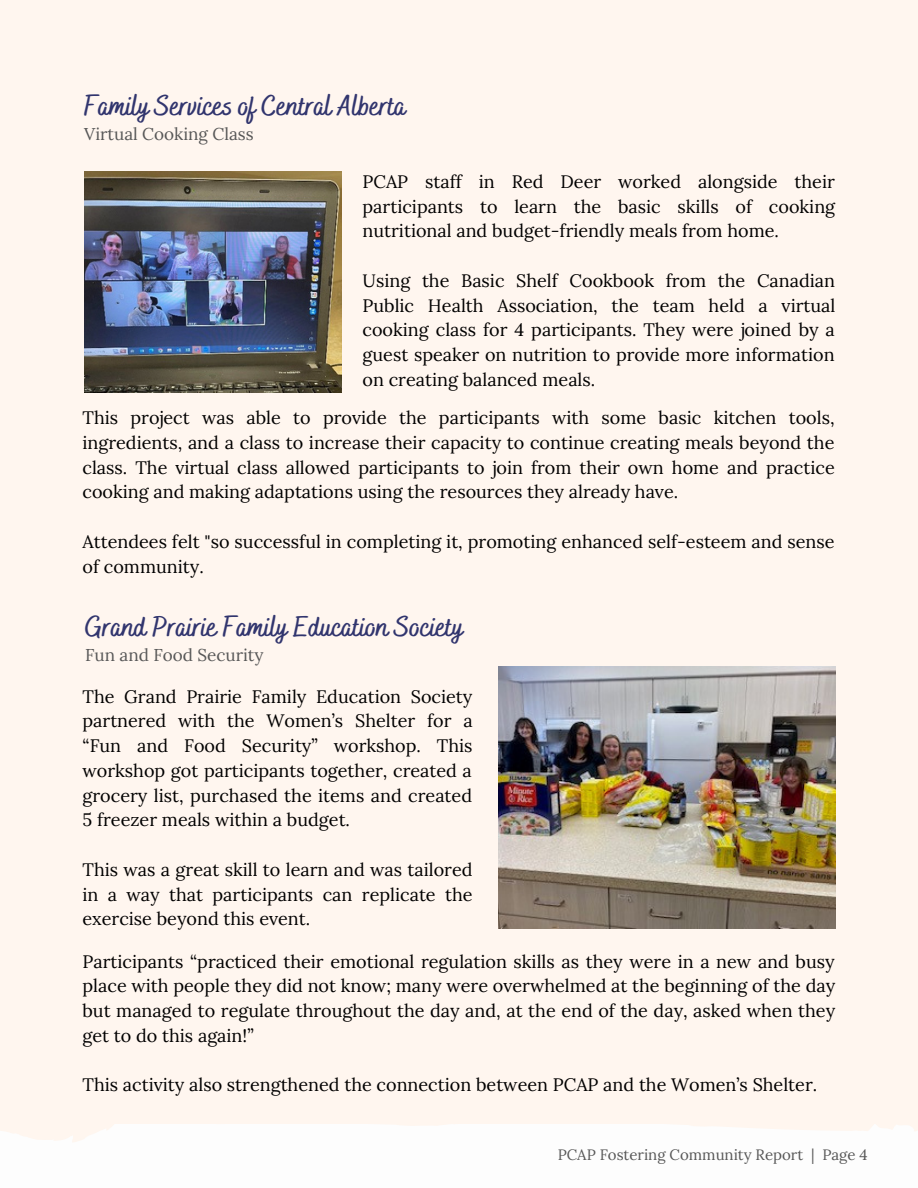
<style>
.page{position:relative;width:918px;height:1188px;background:#fff6ef}
.page>*{position:absolute;margin:0;border:0;box-sizing:border-box;transform-origin:0 0}
.t1{font:700 28.5px "Bakerie Smooth";color:#31356e}
.t2{font:18px/24.8px "Lora";color:#000;text-align:justify}
.t3{font:17.1px "Lora";color:#575757}
.t4{font:15px "Lora";color:#575757}
</style>
<div class="page">
<img style="left:84px;top:172px;width:258px;height:220px">
<img style="left:499px;top:666px;width:336px;height:262px">
<div style="left:0;top:1125px;width:918px;height:63px;background:#fdfdfd"></div>
<p class="t1" style="left:84px;top:89px;width:323px">Family Services of Central Alberta</p>
<p class="t3" style="left:84px;top:123px;width:171px">Virtual Cooking Class</p>
<p class="t2" style="left:363px;top:169px;width:474px">PCAP staff in Red Deer worked alongside their participants to learn the basic skills of cooking nutritional and budget-friendly meals from home.</p>
<p class="t2" style="left:363px;top:268px;width:474px">Using the Basic Shelf Cookbook from the Canadian Public Health Association, the team held a virtual cooking class for 4 participants. They were joined by a guest speaker on nutrition to provide more information on creating balanced meals.</p>
<p class="t2" style="left:83px;top:405px;width:754px">This project was able to provide the participants with some basic kitchen tools, ingredients, and a class to increase their capacity to continue creating meals beyond the class. The virtual class allowed participants to join from their own home and practice cooking and making adaptations using the resources they already have.</p>
<p class="t2" style="left:83px;top:529px;width:754px">Attendees felt "so successful in completing it, promoting enhanced self-esteem and sense of community.</p>
<p class="t1" style="left:85px;top:610px;width:380px">Grand Prairie Family Education Society</p>
<p class="t3" style="left:85px;top:644px;width:180px">Fun and Food Security</p>
<p class="t2" style="left:83px;top:684px;width:392px">The Grand Prairie Family Education Society partnered with the Women’s Shelter for a “Fun and Food Security” workshop. This workshop got participants together, created a grocery list, purchased the items and created 5 freezer meals within a budget.</p>
<p class="t2" style="left:83px;top:857px;width:392px">This was a great skill to learn and was tailored in a way that participants can replicate the exercise beyond this event.</p>
<p class="t2" style="left:83px;top:949px;width:754px">Participants “practiced their emotional regulation skills as they were in a new and busy place with people they did not know; many were overwhelmed at the beginning of the day but managed to regulate throughout the day and, at the end of the day, asked when they get to do this again!”</p>
<p class="t2" style="left:83px;top:1072px;width:736px">This activity also strengthened the connection between PCAP and the Women’s Shelter.</p>
<p class="t4" style="left:558px;top:1145px;width:311px">PCAP Fostering Community Report | Page 4</p>
</div>
